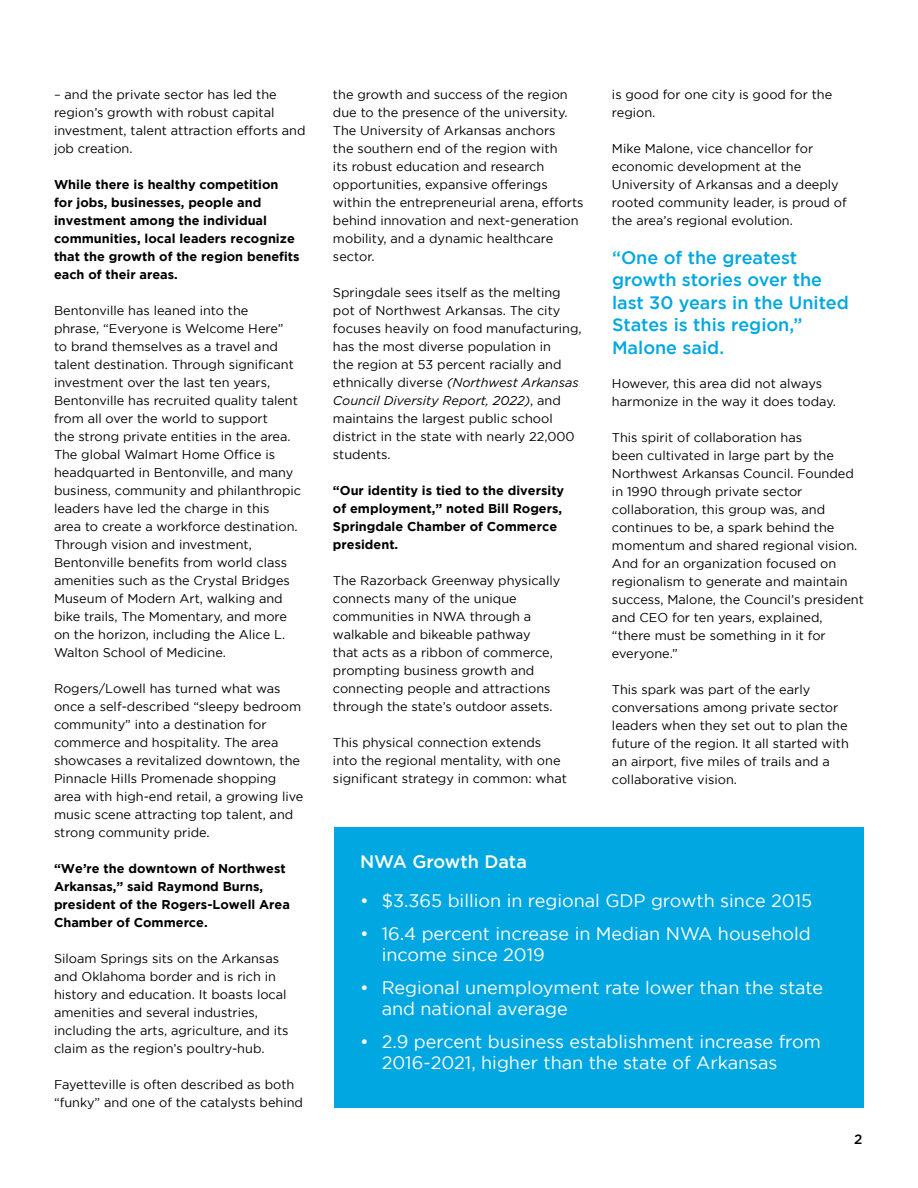
<style>
.page{position:relative;width:918px;height:1188px;background:#fff}
.page>*{position:absolute;margin:0;border:0;box-sizing:border-box;transform-origin:0 0}
.t1{font:18px/21px "Gotham";color:#fff}
.t2{font:500 18px/22.5px "Gotham";color:#00a7e1}
.t3{font:500 18px "Gotham";color:#fff}
.t4{font:500 13.5px "Gotham";color:#000}
.t5{font:12.75px/18px "Gotham";color:#000}
.t6{font:700 12.75px/18px "Gotham";color:#000}
.s1{font-style:italic}
</style>
<div class="page">
<div style="left:334px;top:828px;width:530px;height:280px;background:#00a7e1"></div>
<p class="t5" style="left:54px;top:85px;width:253px">– and the private sector has led the region’s growth with robust capital investment, talent attraction efforts and job creation.</p>
<p class="t6" style="left:54px;top:175px;width:247px">While there is healthy competition for jobs, businesses, people and investment among the individual communities, local leaders recognize that the growth of the region benefits each of their areas.</p>
<p class="t5" style="left:54px;top:301px;width:249px">Bentonville has leaned into the<br>phrase, “Everyone is Welcome Here”<br>to brand themselves as a travel and talent destination. Through significant investment over the last ten years, Bentonville has recruited quality talent from all over the world to support<br>the strong private entities in the area.<br>The global Walmart Home Office is headquarted in Bentonville, and many business, community and philanthropic leaders have led the charge in this<br>area to create a workforce destination.<br>Through vision and investment, Bentonville benefits from world class amenities such as the Crystal Bridges Museum of Modern Art, walking and bike trails, The Momentary, and more on the horizon, including the Alice L.<br>Walton School of Medicine.</p>
<p class="t5" style="left:54px;top:679px;width:251px">Rogers/Lowell has turned what was once a self-described “sleepy bedroom community” into a destination for commerce and hospitality. The area showcases a revitalized downtown, the Pinnacle Hills Promenade shopping area with high-end retail, a growing live music scene attracting top talent, and strong community pride.</p>
<p class="t6" style="left:54px;top:859px;width:238px">“We’re the downtown of Northwest<br>Arkansas,” said Raymond Burns, president of the Rogers-Lowell Area<br>Chamber of Commerce.</p>
<p class="t5" style="left:54px;top:949px;width:236px">Siloam Springs sits on the Arkansas and Oklahoma border and is rich in history and education. It boasts local amenities and several industries, including the arts, agriculture, and its claim as the region’s poultry-hub.</p>
<p class="t5" style="left:54px;top:1075px;width:251px">Fayetteville is often described as both “funky” and one of the catalysts behind</p>
<p class="t5" style="left:333px;top:85px;width:252px">the growth and success of the region due to the presence of the university.<br>The University of Arkansas anchors<br>the southern end of the region with<br>its robust education and research opportunities, expansive offerings within the entrepreneurial arena, efforts behind innovation and next-generation mobility, and a dynamic healthcare sector.</p>
<p class="t5" style="left:333px;top:283px;width:250px">Springdale sees itself as the melting pot of Northwest Arkansas. The city focuses heavily on food manufacturing, has the most diverse population in<br>the region at 53 percent racially and ethnically diverse <span class="s1">(Northwest Arkansas Council Diversity Report, 2022)</span>, and maintains the largest public school district in the state with nearly 22,000 students.</p>
<p class="t6" style="left:333px;top:481px;width:233px">“Our identity is tied to the diversity of employment,” noted Bill Rogers,<br>Springdale Chamber of Commerce president.</p>
<p class="t5" style="left:333px;top:571px;width:229px">The Razorback Greenway physically connects many of the unique communities in NWA through a walkable and bikeable pathway<br>that acts as a ribbon of commerce, prompting business growth and connecting people and attractions through the state’s outdoor assets.</p>
<p class="t5" style="left:333px;top:734px;width:235px">This physical connection extends into the regional mentality, with one significant strategy in common: what</p>
<p class="t5" style="left:612px;top:86px;width:222px">is good for one city is good for the region.</p>
<p class="t5" style="left:612px;top:140px;width:236px">Mike Malone, vice chancellor for economic development at the University of Arkansas and a deeply rooted community leader, is proud of the area’s regional evolution.</p>
<h1 class="t2" style="left:612px;top:246px;width:238px">“One of the greatest growth stories over the last 30 years in the United<br>States is this region,”<br>Malone said.</h1>
<p class="t5" style="left:612px;top:374px;width:225px">However, this area did not always harmonize in the way it does today.</p>
<p class="t5" style="left:612px;top:428px;width:253px">This spirit of collaboration has<br>been cultivated in large part by the Northwest Arkansas Council. Founded in 1990 through private sector collaboration, this group was, and continues to be, a spark behind the momentum and shared regional vision.<br>And for an organization focused on regionalism to generate and maintain success, Malone, the Council’s president and CEO for ten years, explained, “there must be something in it for everyone.”</p>
<p class="t5" style="left:612px;top:680px;width:238px">This spark was part of the early conversations among private sector leaders when they set out to plan the future of the region. It all started with an airport, five miles of trails and a collaborative vision.</p>
<h1 class="t3" style="left:360px;top:851px;width:168px">NWA Growth Data</h1>
<h1 class="t1" style="left:360px;top:890px;width:454px">• $3.365 billion in regional GDP growth since 2015</h1>
<h1 class="t1" style="left:382px;top:923px;width:431px;text-indent:-22px">• 16.4 percent increase in Median NWA household income since 2019</h1>
<h1 class="t1" style="left:382px;top:977px;width:443px;text-indent:-22px">• Regional unemployment rate lower than the state and national average</h1>
<h1 class="t1" style="left:382px;top:1031px;width:441px;text-indent:-22px">• 2.9 percent business establishment increase from<br>2016-2021, higher than the state of Arkansas</h1>
<p class="t4" style="left:854px;top:1131px;width:10px">2</p>
</div>
